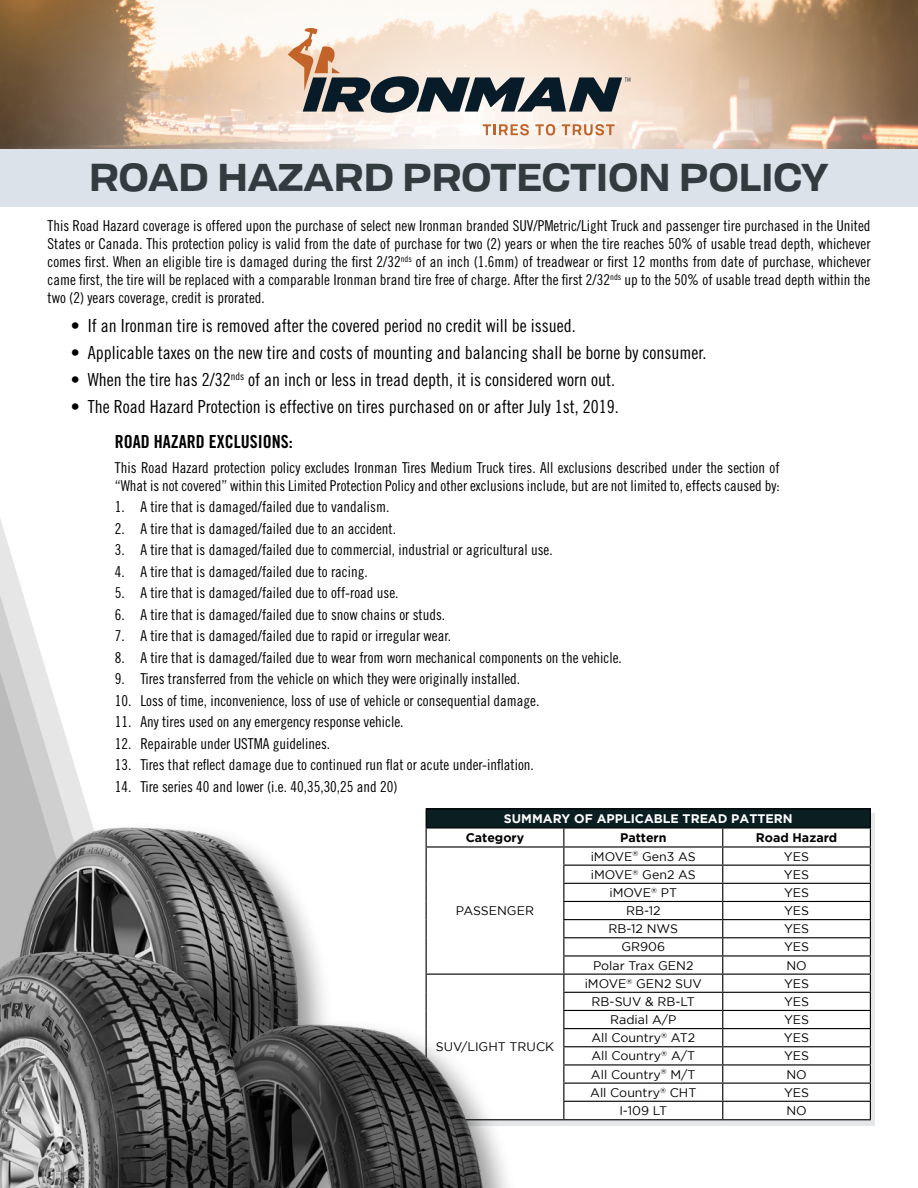
<style>
.page{position:relative;width:918px;height:1188px;background:#fff}
.page>*{position:absolute;margin:0;border:0;box-sizing:border-box;transform-origin:0 0}
.t1{font:700 37.5px "Tofino Pro Personal Wide";color:#323c3e}
.t2{font:18px "Trade Gothic LT Std Cn 18";color:#000}
.t3{font:18px "Trade Gothic LT Std Bd Cn 20";color:#000}
.t4{font:15px/18px "Trade Gothic LT Std Cn 18";color:#000;text-align:justify}
.t5{font:12.45px "Gotham";color:#000}
.t6{font:700 12.45px "Gotham";color:#fff}
.t7{font:700 12.45px "Gotham";color:#000}
</style>
<div class="page">
<svg style="left:0;top:519px;width:80px;height:266px"></svg>
<img style="left:0;top:0;width:918px;height:150px">
<div style="left:0;top:150px;width:918px;height:57px;background:#dbe2e9"></div>
<svg style="left:483px;top:124px;width:46px;height:11px"></svg>
<svg style="left:535px;top:124px;width:20px;height:11px"></svg>
<svg style="left:562px;top:124px;width:53px;height:11px"></svg>
<svg style="left:288px;top:28px;width:342px;height:85px;background:#b9afa5"></svg>
<div style="left:432px;top:814px;width:443px;height:312px;background:#e6e7e8"></div>
<div style="left:426px;top:809px;width:444px;height:19px;background:#0b1f22"></div>
<div style="left:427px;top:829px;width:443px;height:290px;background:#fff"></div>
<hr style="left:426px;top:808px;width:138px;height:2px;background:#000">
<hr style="left:564px;top:808px;width:159px;height:2px;background:#000">
<hr style="left:723px;top:808px;width:148px;height:2px;background:#000">
<hr style="left:426px;top:827px;width:138px;height:2px;background:#000">
<hr style="left:564px;top:827px;width:159px;height:2px;background:#000">
<hr style="left:723px;top:827px;width:148px;height:2px;background:#000">
<hr style="left:426px;top:846px;width:138px;height:2px;background:#000">
<hr style="left:564px;top:846px;width:159px;height:2px;background:#000">
<hr style="left:723px;top:846px;width:148px;height:2px;background:#000">
<hr style="left:563px;top:865px;width:160px;height:1px;background:#000">
<hr style="left:723px;top:865px;width:148px;height:1px;background:#000">
<hr style="left:563px;top:883px;width:160px;height:1px;background:#000">
<hr style="left:723px;top:883px;width:148px;height:1px;background:#000">
<hr style="left:563px;top:901px;width:160px;height:1px;background:#000">
<hr style="left:723px;top:901px;width:148px;height:1px;background:#000">
<hr style="left:563px;top:919px;width:160px;height:1px;background:#000">
<hr style="left:723px;top:919px;width:148px;height:1px;background:#000">
<hr style="left:563px;top:937px;width:160px;height:1px;background:#000">
<hr style="left:723px;top:937px;width:148px;height:1px;background:#000">
<hr style="left:563px;top:955px;width:160px;height:2px;background:#000">
<hr style="left:723px;top:955px;width:148px;height:2px;background:#000">
<hr style="left:426px;top:974px;width:138px;height:1px;background:#000">
<hr style="left:564px;top:974px;width:159px;height:1px;background:#000">
<hr style="left:723px;top:974px;width:148px;height:1px;background:#000">
<hr style="left:563px;top:992px;width:160px;height:1px;background:#000">
<hr style="left:723px;top:992px;width:148px;height:1px;background:#000">
<hr style="left:563px;top:1010px;width:160px;height:1px;background:#000">
<hr style="left:723px;top:1010px;width:148px;height:1px;background:#000">
<hr style="left:563px;top:1028px;width:160px;height:1px;background:#000">
<hr style="left:723px;top:1028px;width:148px;height:1px;background:#000">
<hr style="left:563px;top:1046px;width:160px;height:1px;background:#000">
<hr style="left:723px;top:1046px;width:148px;height:1px;background:#000">
<hr style="left:563px;top:1064px;width:160px;height:2px;background:#000">
<hr style="left:723px;top:1064px;width:148px;height:2px;background:#000">
<hr style="left:563px;top:1083px;width:160px;height:1px;background:#000">
<hr style="left:723px;top:1083px;width:148px;height:1px;background:#000">
<svg style="left:426px;top:810px;width:1px;height:168px"></svg>
<hr style="left:563px;top:1101px;width:160px;height:1px;background:#000">
<svg style="left:563px;top:829px;width:1px;height:290px"></svg>
<hr style="left:723px;top:1101px;width:148px;height:1px;background:#000">
<svg style="left:722px;top:829px;width:1px;height:290px"></svg>
<svg style="left:870px;top:810px;width:1px;height:309px"></svg>
<hr style="left:426px;top:1119px;width:138px;height:1px;background:#000">
<hr style="left:564px;top:1119px;width:159px;height:1px;background:#000">
<hr style="left:723px;top:1119px;width:148px;height:1px;background:#000">
<img style="left:0;top:785px;width:321px;height:193px">
<img style="left:312px;top:978px;width:220px;height:210px">
<img style="left:0;top:899px;width:308px;height:289px">
<h1 class="t1" style="left:89px;top:146px;width:741px">ROAD HAZARD PROTECTION POLICY</h1>
<p class="t4" style="left:48px;top:217px;width:825px">This Road Hazard coverage is offered upon the purchase of select new Ironman branded SUV/PMetric/Light Truck and passenger tire purchased in the United States or Canada. This protection policy is valid from the date of purchase for two (2) years or when the tire reaches 50% of usable tread depth, whichever comes first. When an eligible tire is damaged during the first 2/32<sup>nds</sup> of an inch (1.6mm) of treadwear or first 12 months from date of purchase, whichever came first, the tire will be replaced with a comparable Ironman brand tire free of charge. After the first 2/32<sup>nds</sup> up to the 50% of usable tread depth within the two (2) years coverage, credit is prorated.</p>
<p class="t2" style="left:71px;top:315px;width:506px">• If an Ironman tire is removed after the covered period no credit will be issued.</p>
<p class="t2" style="left:71px;top:342px;width:637px">• Applicable taxes on the new tire and costs of mounting and balancing shall be borne by consumer.</p>
<p class="t2" style="left:71px;top:369px;width:546px">• When the tire has 2/32<sup>nds</sup> of an inch or less in tread depth, it is considered worn out.</p>
<p class="t2" style="left:71px;top:396px;width:549px">• The Road Hazard Protection is effective on tires purchased on or after July 1st, 2019.</p>
<p class="t3" style="left:115px;top:431px;width:179px">ROAD HAZARD EXCLUSIONS:</p>
<p class="t4" style="left:115px;top:458px;width:666px">This Road Hazard protection policy excludes Ironman Tires Medium Truck tires. All exclusions described under the section of “What is not covered” within this Limited Protection Policy and other exclusions include, but are not limited to, effects caused by:</p>
<p class="t4" style="left:115px;top:498px;width:276px">1. A tire that is damaged/failed due to vandalism.</p>
<p class="t4" style="left:115px;top:519px;width:283px">2. A tire that is damaged/failed due to an accident.</p>
<p class="t4" style="left:115px;top:541px;width:439px">3. A tire that is damaged/failed due to commercial, industrial or agricultural use.</p>
<p class="t4" style="left:115px;top:562px;width:254px">4. A tire that is damaged/failed due to racing.</p>
<p class="t4" style="left:115px;top:584px;width:285px">5. A tire that is damaged/failed due to off-road use.</p>
<p class="t4" style="left:115px;top:605px;width:332px">6. A tire that is damaged/failed due to snow chains or studs.</p>
<p class="t4" style="left:115px;top:627px;width:338px">7. A tire that is damaged/failed due to rapid or irregular wear.</p>
<p class="t4" style="left:115px;top:648px;width:509px">8. A tire that is damaged/failed due to wear from worn mechanical components on the vehicle.</p>
<p class="t4" style="left:115px;top:670px;width:407px">9. Tires transferred from the vehicle on which they were originally installed.</p>
<p class="t4" style="left:115px;top:691px;width:426px">10. Loss of time, inconvenience, loss of use of vehicle or consequential damage.</p>
<p class="t4" style="left:115px;top:713px;width:290px">11. Any tires used on any emergency response vehicle.</p>
<p class="t4" style="left:115px;top:734px;width:217px">12. Repairable under USTMA guidelines.</p>
<p class="t4" style="left:115px;top:756px;width:420px">13. Tires that reflect damage due to continued run flat or acute under-inflation.</p>
<p class="t4" style="left:115px;top:778px;width:284px">14. Tire series 40 and lower (i.e. 40,35,30,25 and 20)</p>
<p class="t6" style="left:504px;top:811px;width:290px">SUMMARY OF APPLICABLE TREAD PATTERN</p>
<p class="t7" style="left:466px;top:830px;width:60px">Category</p>
<p class="t7" style="left:620px;top:830px;width:48px">Pattern</p>
<p class="t7" style="left:756px;top:830px;width:83px">Road Hazard</p>
<p class="t5" style="left:456px;top:904px;width:80px">PASSENGER</p>
<p class="t5" style="left:436px;top:1040px;width:120px">SUV/LIGHT TRUCK</p>
<p class="t5" style="left:591px;top:849px;width:107px">iMOVE<sup>®</sup> Gen3 AS</p>
<p class="t5" style="left:784px;top:849px;width:27px">YES</p>
<p class="t5" style="left:591px;top:867px;width:106px">iMOVE<sup>®</sup> Gen2 AS</p>
<p class="t5" style="left:784px;top:867px;width:27px">YES</p>
<p class="t5" style="left:609px;top:886px;width:69px">iMOVE<sup>®</sup> PT</p>
<p class="t5" style="left:784px;top:886px;width:27px">YES</p>
<p class="t5" style="left:626px;top:904px;width:36px">RB-12</p>
<p class="t5" style="left:784px;top:904px;width:27px">YES</p>
<p class="t5" style="left:609px;top:922px;width:71px">RB-12 NWS</p>
<p class="t5" style="left:784px;top:922px;width:27px">YES</p>
<p class="t5" style="left:621px;top:940px;width:45px">GR906</p>
<p class="t5" style="left:784px;top:940px;width:27px">YES</p>
<p class="t5" style="left:593px;top:958px;width:102px">Polar Trax GEN2</p>
<p class="t5" style="left:786px;top:958px;width:22px">NO</p>
<p class="t5" style="left:585px;top:976px;width:119px">iMOVE<sup>®</sup> GEN2 SUV</p>
<p class="t5" style="left:784px;top:976px;width:27px">YES</p>
<p class="t5" style="left:592px;top:995px;width:105px">RB-SUV &amp; RB-LT</p>
<p class="t5" style="left:784px;top:995px;width:27px">YES</p>
<p class="t5" style="left:610px;top:1013px;width:68px">Radial A/P</p>
<p class="t5" style="left:784px;top:1013px;width:27px">YES</p>
<p class="t5" style="left:591px;top:1031px;width:105px">All Country<sup>®</sup> AT2</p>
<p class="t5" style="left:784px;top:1031px;width:27px">YES</p>
<p class="t5" style="left:591px;top:1049px;width:105px">All Country<sup>®</sup> A/T</p>
<p class="t5" style="left:784px;top:1049px;width:27px">YES</p>
<p class="t5" style="left:591px;top:1067px;width:106px">All Country<sup>®</sup> M/T</p>
<p class="t5" style="left:786px;top:1067px;width:22px">NO</p>
<p class="t5" style="left:590px;top:1085px;width:108px">All Country<sup>®</sup> CHT</p>
<p class="t5" style="left:784px;top:1085px;width:27px">YES</p>
<p class="t5" style="left:619px;top:1104px;width:49px">I-109 LT</p>
<p class="t5" style="left:786px;top:1104px;width:22px">NO</p>
</div>
